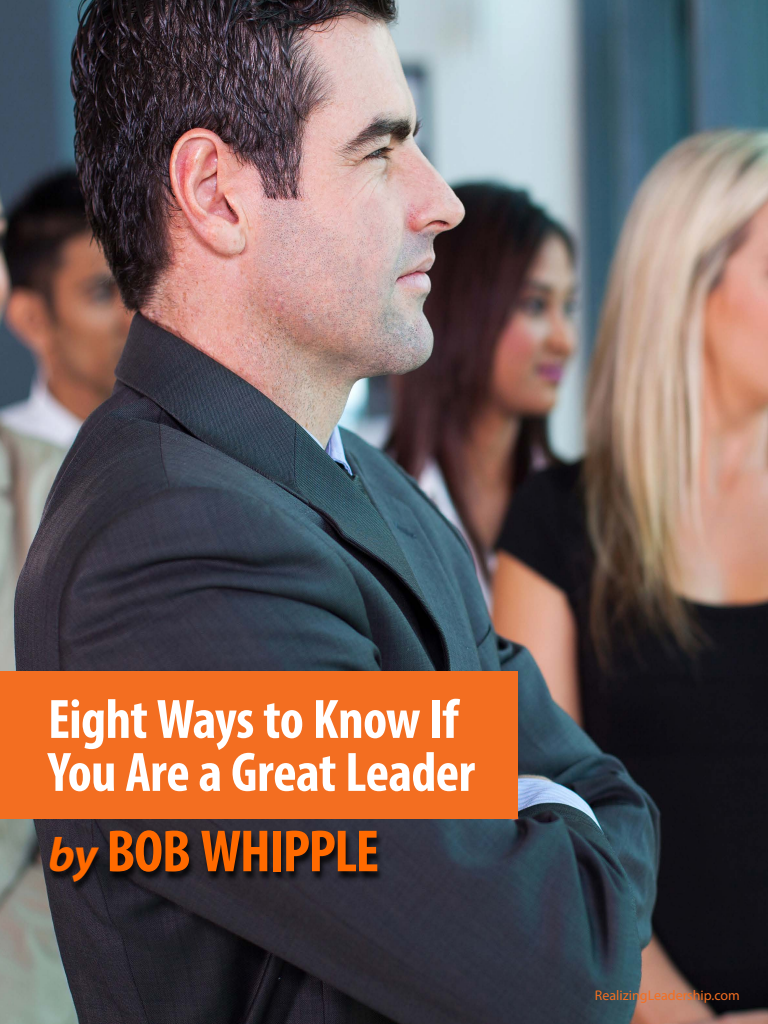
<style>
.page{position:relative;width:768px;height:1024px;background:#fff}
.page>*{position:absolute;margin:0;border:0;box-sizing:border-box;transform-origin:0 0}
.t1{font:700 condensed 60px "Myriad Pro";letter-spacing:-.025em;color:#ff6a00}
.t2{font:700 condensed 56px/53px "Myriad Pro";letter-spacing:-.015em;color:#fff}
.t3{font:14px "Myriad Pro";color:#f36e21}
.s1{font-style:italic;font-stretch:normal;font-size:48px}
</style>
<div class="page">
<img style="left:0;top:0;width:768px;height:1024px">
<div style="left:0;top:672px;width:517px;height:147px;background:#f36e21"></div>
<div style="left:46px;top:831px;width:339px;height:62px;background:#000;opacity:.84"></div>
<p class="t2" style="left:48px;top:692px;width:428px">Eight Ways to Know If<br>You Are a Great Leader</p>
<p class="t1" style="left:48px;top:814px;width:333px"><span class="s1">by</span> BOB WHIPPLE</p>
<p class="t3" style="left:595px;top:986px;width:147px">RealizingLeadership.com</p>
</div>
